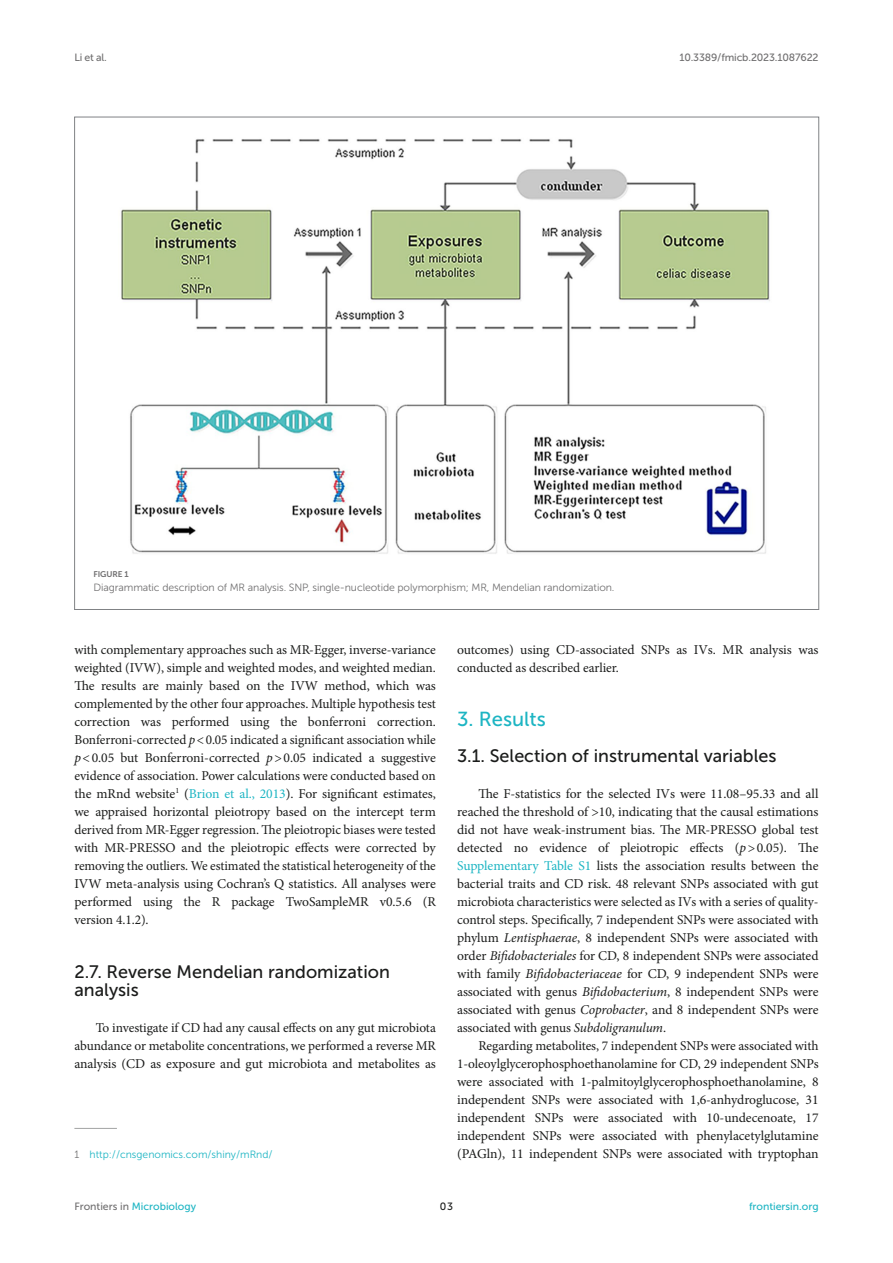
<style>
.page{position:relative;width:893px;height:1263px;background:#fff}
.page>*{position:absolute;margin:0;border:0;box-sizing:border-box;transform-origin:0 0}
.HEAD_1{font:20.25px "Museo Sans 500";color:#1db5c3}
.HEAD_2{font:18px/18px "Museo Sans 500";color:#1b1c1b}
.HEAD_2_after_HEAD_1{font:18px "Museo Sans 500";color:#1b1c1b}
.TEXT_FLUSH{font:13.5px/18px "Minion Pro";letter-spacing:-.005em;color:#1b1c1b;text-align:justify}
.TEXT{font:13.5px/18px "Minion Pro";letter-spacing:-.005em;color:#1b1c1b;text-align:justify}
.FIG_LEG{font:10.5px "Museo Sans 300";letter-spacing:-.01em;color:#706f70}
.t1{font:10.5px "Museo Sans 500";color:#1db5c3}
.FOOTNOTE{font:10.5px "Museo Sans 300";color:#1db5c3}
.t2{font:10.5px "Museo Sans 500";letter-spacing:-.015em;color:#706f70}
.t3{font:10.5px "Museo Sans 500";color:#1b1c1b}
.FIG_HD{font:8.25px "Museo Sans 700";letter-spacing:-.01em;color:#706f70}
.s1{font-style:italic}
.s2{color:#1db5c3}
.s3{color:#706f70}
</style>
<div class="page">
<hr style="left:74px;top:1128px;width:43px;height:1px;background:#a2a3a3">
<img style="left:121px;top:139px;width:649px;height:415px">
<p class="t2" style="left:74px;top:51px;width:34px">Li et al.</p>
<p class="t2" style="left:679px;top:51px;width:141px">10.3389/fmicb.2023.1087622</p>
<p class="FIG_HD" style="left:94px;top:570px;width:37px">FIGURE 1</p>
<p class="FIG_LEG" style="left:94px;top:581px;width:522px">Diagrammatic description of MR analysis. SNP, single-nucleotide polymorphism; MR, Mendelian randomization.</p>
<p class="TEXT_FLUSH" style="left:74px;top:641px;width:363px">with complementary approaches such as MR-Egger, inverse-variance weighted (IVW), simple and weighted modes, and weighted median.<br>The results are mainly based on the IVW method, which was complemented by the other four approaches. Multiple hypothesis test correction was performed using the bonferroni correction.<br>Bonferroni-corrected <span class="s1">p</span>&lt;0.05 indicated a significant association while <span class="s1">p</span>&lt;0.05 but Bonferroni-corrected <span class="s1">p</span>&gt;0.05 indicated a suggestive evidence of association. Power calculations were conducted based on the mRnd website<sup>1</sup> (<span class="s2">Brion et al., 2013</span>). For significant estimates, we appraised horizontal pleiotropy based on the intercept term derived from MR-Egger regression. The pleiotropic biases were tested with MR-PRESSO and the pleiotropic effects were corrected by removing the outliers. We estimated the statistical heterogeneity of the IVW meta-analysis using Cochran’s Q statistics. All analyses were performed using the R package TwoSampleMR v0.5.6 (R version 4.1.2).</p>
<p class="HEAD_2" style="left:74px;top:963px;width:317px">2.7. Reverse Mendelian randomization analysis</p>
<p class="TEXT_FLUSH" style="left:74px;top:1019px;width:363px;text-indent:21px">To investigate if CD had any causal effects on any gut microbiota abundance or metabolite concentrations, we performed a reverse MR analysis (CD as exposure and gut microbiota and metabolites as</p>
<p class="FOOTNOTE" style="left:74px;top:1149px;width:200px"><span class="s3">1</span> http://cnsgenomics.com/shiny/mRnd/</p>
<p class="TEXT_FLUSH" style="left:457px;top:641px;width:363px">outcomes) using CD-associated SNPs as IVs. MR analysis was conducted as described earlier.</p>
<p class="HEAD_1" style="left:457px;top:708px;width:90px">3. Results</p>
<p class="HEAD_2_after_HEAD_1" style="left:457px;top:746px;width:321px">3.1. Selection of instrumental variables</p>
<p class="TEXT_FLUSH" style="left:457px;top:785px;width:363px;text-indent:21px">The F-statistics for the selected IVs were 11.08–95.33 and all reached the threshold of &gt;10, indicating that the causal estimations did not have weak-instrument bias. The MR-PRESSO global test detected no evidence of pleiotropic effects (<span class="s1">p</span>&gt;0.05). The <span class="s2">Supplementary Table S1</span> lists the association results between the bacterial traits and CD risk. 48 relevant SNPs associated with gut microbiota characteristics were selected as IVs with a series of quality&shy;control steps. Specifically, 7 independent SNPs were associated with phylum <span class="s1">Lentisphaerae</span>, 8 independent SNPs were associated with order <span class="s1">Bifidobacteriales</span> for CD, 8 independent SNPs were associated with family <span class="s1">Bifidobacteriaceae</span> for CD, 9 independent SNPs were associated with genus <span class="s1">Bifidobacterium</span>, 8 independent SNPs were associated with genus <span class="s1">Coprobacter</span>, and 8 independent SNPs were associated with genus <span class="s1">Subdoligranulum</span>.</p>
<p class="TEXT" style="left:457px;top:1037px;width:363px;text-indent:21px">Regarding metabolites, 7 independent SNPs were associated with 1-oleoylglycerophosphoethanolamine for CD, 29 independent SNPs were associated with 1-palmitoylglycerophosphoethanolamine, 8 independent SNPs were associated with 1,6-anhydroglucose, 31 independent SNPs were associated with 10-undecenoate, 17 independent SNPs were associated with phenylacetylglutamine (PAGln), 11 independent SNPs were associated with tryptophan</p>
<p class="t1" style="left:74px;top:1200px;width:123px"><span class="s3">Frontiers in</span> Microbiology</p>
<p class="t3" style="left:440px;top:1200px;width:15px">03</p>
<p class="t1" style="left:749px;top:1200px;width:71px">frontiersin.org</p>
</div>
